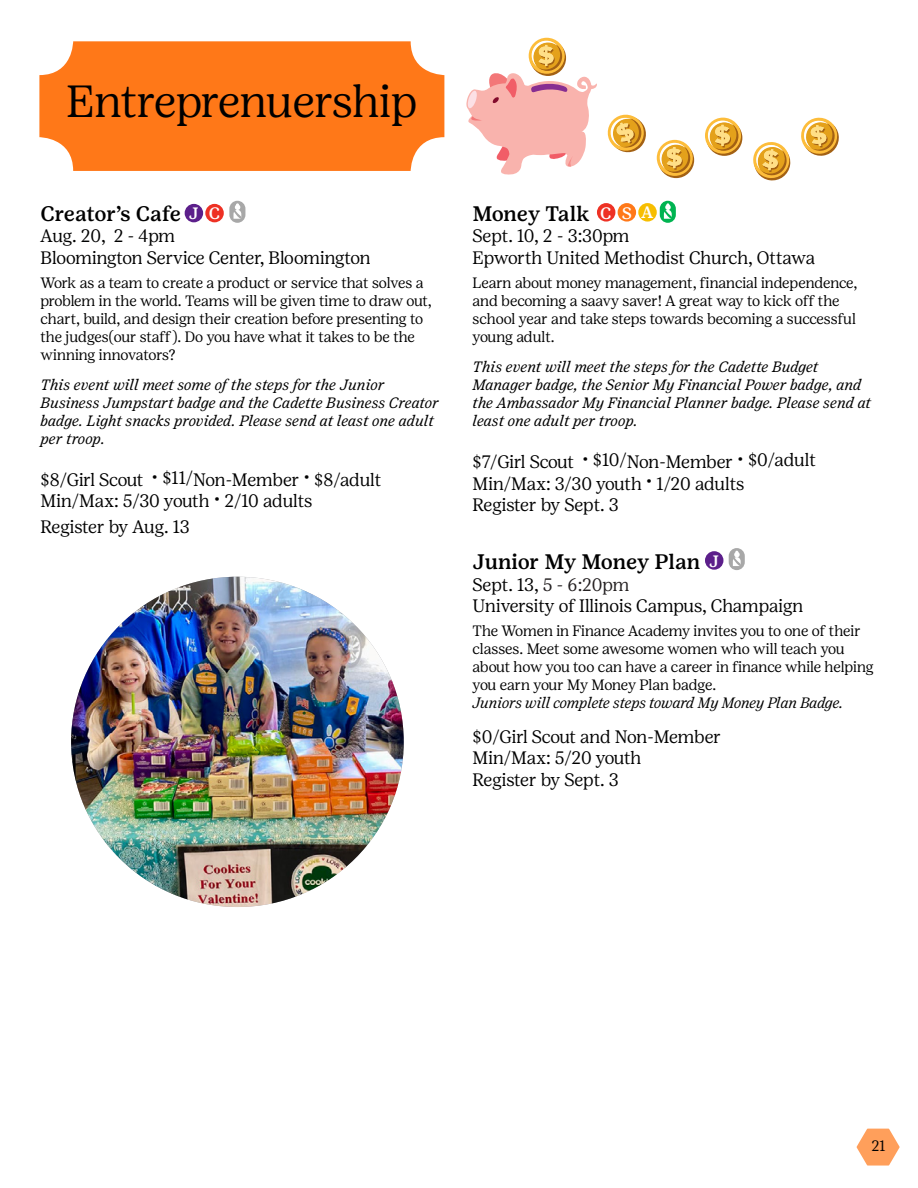
<style>
.page{position:relative;width:918px;height:1188px;background:#fff}
.page>*{position:absolute;margin:0;border:0;box-sizing:border-box;transform-origin:0 0}
.t1{font:300 45px "Girl Scout Display";color:#000}
.t2{font:500 21px "Girl Scout Text";letter-spacing:-.01em;color:#000}
.t3{font:300 18px/21.6px "Girl Scout Display";color:#000}
.t4{font:300 18px/21.6px "Girl Scout Display";letter-spacing:-.005em;color:#000101}
.t5{font:500 16.5px "Girl Scout Text";color:#fff}
.t6{font:300 15px/18px "Girl Scout Display";letter-spacing:-.01em;color:#000}
.t7{font:300 15px/18px "Girl Scout Display";letter-spacing:-.005em;color:#000101}
.t8{font:italic 15px/18px "Girl Scout Text";letter-spacing:-.01em;color:#000}
.t9{font:italic 15px/18px "Girl Scout Text";color:#000101}
.t10{font:italic 300 15px "Girl Scout Display";color:#000}
.s1{color:#000}
.s2{color:#231f20}
</style>
<div class="page">
<svg style="left:857px;top:1129px;width:43px;height:37px"></svg>
<div style="left:39px;top:41px;width:405px;height:130px;background:#ff7818;border-radius:34px"></div>
<div style="left:185px;top:204px;width:18px;height:18px;background:#5c1f8b;border-radius:50%"></div>
<div style="left:205px;top:204px;width:19px;height:18px;background:#ee3124;border-radius:50%"></div>
<div style="left:597px;top:203px;width:18px;height:19px;background:#ee3124;border-radius:50%"></div>
<div style="left:618px;top:203px;width:18px;height:19px;background:#ff7818;border-radius:50%"></div>
<div style="left:638px;top:203px;width:19px;height:19px;background:#f7be00;border-radius:50%"></div>
<svg style="left:660px;top:201px;width:16px;height:22px"></svg>
<svg style="left:664px;top:203px;width:8px;height:17px"></svg>
<svg style="left:529px;top:38px;width:36px;height:36px"></svg>
<svg style="left:466px;top:41px;width:131px;height:134px"></svg>
<svg style="left:607px;top:114px;width:39px;height:39px"></svg>
<svg style="left:658px;top:142px;width:36px;height:36px"></svg>
<svg style="left:657px;top:140px;width:36px;height:36px"></svg>
<svg style="left:660px;top:143px;width:30px;height:30px"></svg>
<svg style="left:753px;top:142px;width:38px;height:39px"></svg>
<svg style="left:801px;top:117px;width:38px;height:39px"></svg>
<svg style="left:706px;top:120px;width:36px;height:36px"></svg>
<svg style="left:705px;top:118px;width:36px;height:36px"></svg>
<svg style="left:708px;top:121px;width:30px;height:30px"></svg>
<div style="left:229px;top:201px;width:16px;height:22px;background:#a8a8a8;border-radius:8px"></div>
<svg style="left:233px;top:203px;width:9px;height:16px"></svg>
<div style="left:705px;top:551px;width:18px;height:19px;background:#5c1f8b;border-radius:50%"></div>
<div style="left:729px;top:548px;width:16px;height:22px;background:#a8a8a8;border-radius:8px"></div>
<svg style="left:733px;top:551px;width:8px;height:15px"></svg>
<img style="left:71px;top:577px;width:333px;height:330px">
<h1 class="t1" style="left:66px;top:76px;width:352px">Entreprenuership</h1>
<p class="t2" style="left:40px;top:201px;width:142px">Creator’s Cafe</p>
<p class="t4" style="left:40px;top:225px;width:332px">Aug. 20, <span class="s1">2 - 4pm<br></span>Bloomington Service Center, Bloomington</p>
<p class="t7" style="left:40px;top:274px;width:393px">Work as a team to create a product or service that solves a problem in the world. Teams will be given time to draw out, chart, build, and design their creation before presenting to the judges(our staff). Do you have what it takes to be the winning innovators?</p>
<p class="t9" style="left:40px;top:376px;width:400px">This event will meet some of the steps for the Junior Business Jumpstart badge and the Cadette Business Creator badge. Light snacks provided. Please send at least one adult per troop.</p>
<p class="t3" style="left:40px;top:469px;width:343px">$8/Girl Scout • $11/Non-Member • $8/adult<br>Min/Max: 5/30 youth • 2/10 adults</p>
<p class="t3" style="left:41px;top:516px;width:151px">Register by Aug. 13</p>
<p class="t2" style="left:472px;top:201px;width:118px">Money Talk</p>
<p class="t3" style="left:472px;top:225px;width:344px">Sept. 10, 2 - 3:30pm<br>Epworth United Methodist Church, Ottawa</p>
<p class="t6" style="left:472px;top:274px;width:386px">Learn about money management, financial independence, and becoming a saavy saver! A great way to kick off the school year and take steps towards becoming a successful young adult.</p>
<p class="t8" style="left:472px;top:358px;width:400px">This event will meet the steps for the Cadette Budget Manager badge, the Senior My Financial Power badge, and the Ambassador My Financial Planner badge. Please send at least one adult per troop.</p>
<p class="t3" style="left:472px;top:451px;width:345px">$7/Girl Scout • $10/Non-Member • $0/adult<br>Min/Max: 3/30 youth • 1/20 adults<br>Register by Sept. 3</p>
<p class="t2" style="left:472px;top:550px;width:229px">Junior My Money Plan</p>
<p class="t3" style="left:472px;top:574px;width:332px">Sept. 13, <span class="s2">5 - 6:20pm<br></span>University of Illinois Campus, Champaign</p>
<p class="t6" style="left:472px;top:622px;width:403px">The Women in Finance Academy invites you to one of their classes. Meet some awesome women who will teach you about how you too can have a career in finance while helping you earn your My Money Plan badge.</p>
<p class="t10" style="left:472px;top:695px;width:372px">Juniors will complete steps toward My Money Plan Badge.</p>
<p class="t3" style="left:472px;top:726px;width:250px">$0/Girl Scout and Non-Member<br>Min/Max: 5/20 youth<br>Register by Sept. 3</p>
<p class="t5" style="left:189px;top:204px;width:33px">J C</p>
<p class="t5" style="left:600px;top:203px;width:55px">CSA</p>
<p class="t5" style="left:709px;top:551px;width:11px">J</p>
<p class="t6" style="left:871px;top:1137px;width:16px">21</p>
</div>
